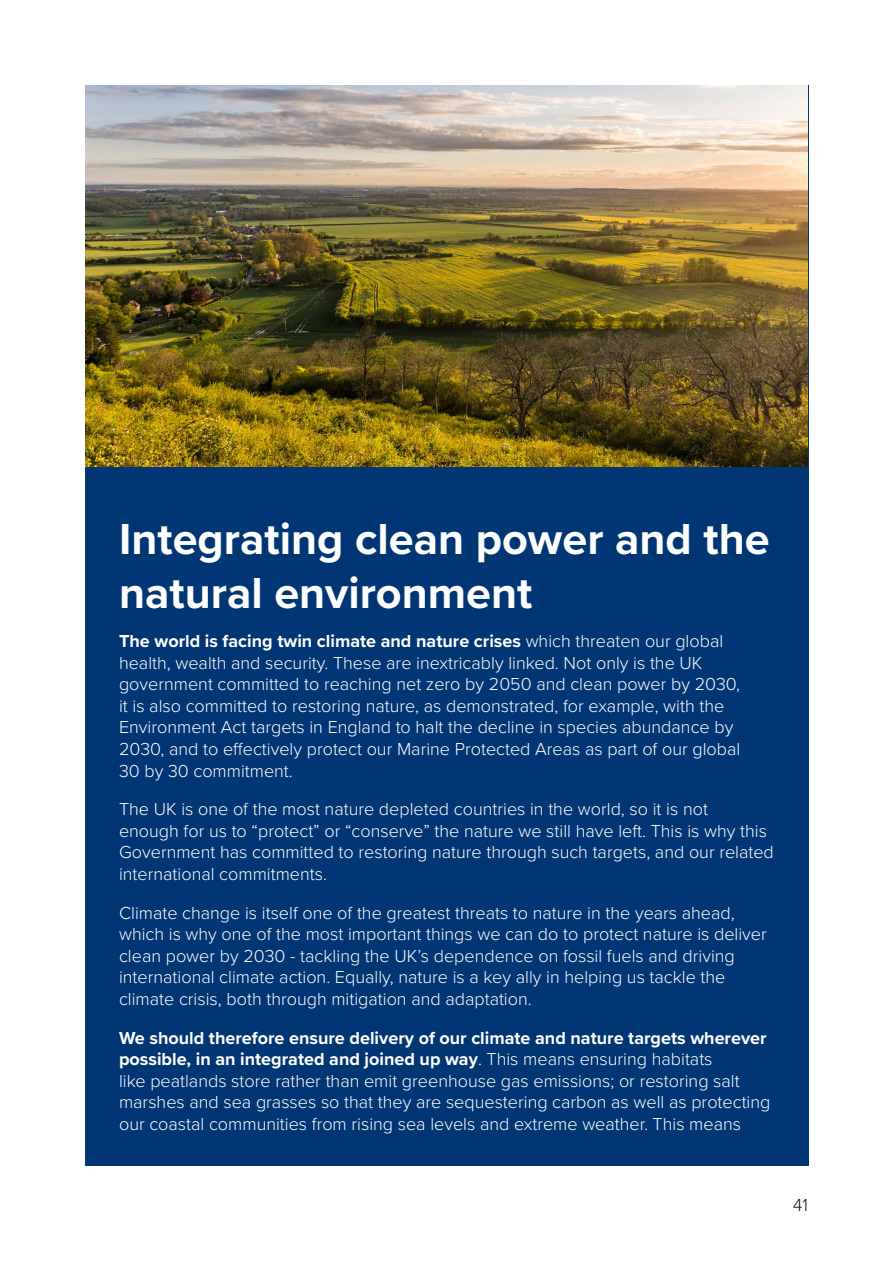
<style>
.page{position:relative;width:893px;height:1263px;background:#fff}
.page>*{position:absolute;margin:0;border:0;box-sizing:border-box;transform-origin:0 0}
.t1{font:700 45px/54px "Proxima Nova";color:#fff}
.t2{font:300 18px/21.6px "Proxima Nova";color:#fff}
.t3{font:300 18px "Proxima Nova";color:#181716}
.s1{font-weight:700}
</style>
<div class="page">
<div style="left:85px;top:85px;width:723px;height:1080px;background:#003673"></div>
<img style="left:85px;top:85px;width:723px;height:382px">
<h1 class="t1" style="left:119px;top:511px;width:652px">Integrating clean power and the natural environment</h1>
<p class="t2" style="left:119px;top:629px;width:623px"><span class="s1">The world is facing twin climate and nature crises</span> which threaten our global health, wealth and security. These are inextricably linked. Not only is the UK government committed to reaching net zero by 2050 and clean power by 2030, it is also committed to restoring nature, as demonstrated, for example, with the Environment Act targets in England to halt the decline in species abundance by 2030, and to effectively protect our Marine Protected Areas as part of our global 30 by 30 commitment.</p>
<p class="t2" style="left:119px;top:797px;width:656px">The UK is one of the most nature depleted countries in the world, so it is not<br>enough for us to “protect” or “conserve” the nature we still have left. This is why this Government has committed to restoring nature through such targets, and our related international commitments.</p>
<p class="t2" style="left:119px;top:901px;width:649px">Climate change is itself one of the greatest threats to nature in the years ahead, which is why one of the most important things we can do to protect nature is deliver clean power by 2030 - tackling the UK’s dependence on fossil fuels and driving international climate action. Equally, nature is a key ally in helping us tackle the climate crisis, both through mitigation and adaptation.</p>
<p class="t2" style="left:119px;top:1026px;width:653px"><span class="s1">We should therefore ensure delivery of our climate and nature targets wherever possible, in an integrated and joined up way</span>. This means ensuring habitats<br>like peatlands store rather than emit greenhouse gas emissions; or restoring salt marshes and sea grasses so that they are sequestering carbon as well as protecting our coastal communities from rising sea levels and extreme weather. This means</p>
<p class="t3" style="left:793px;top:1192px;width:17px">41</p>
</div>
